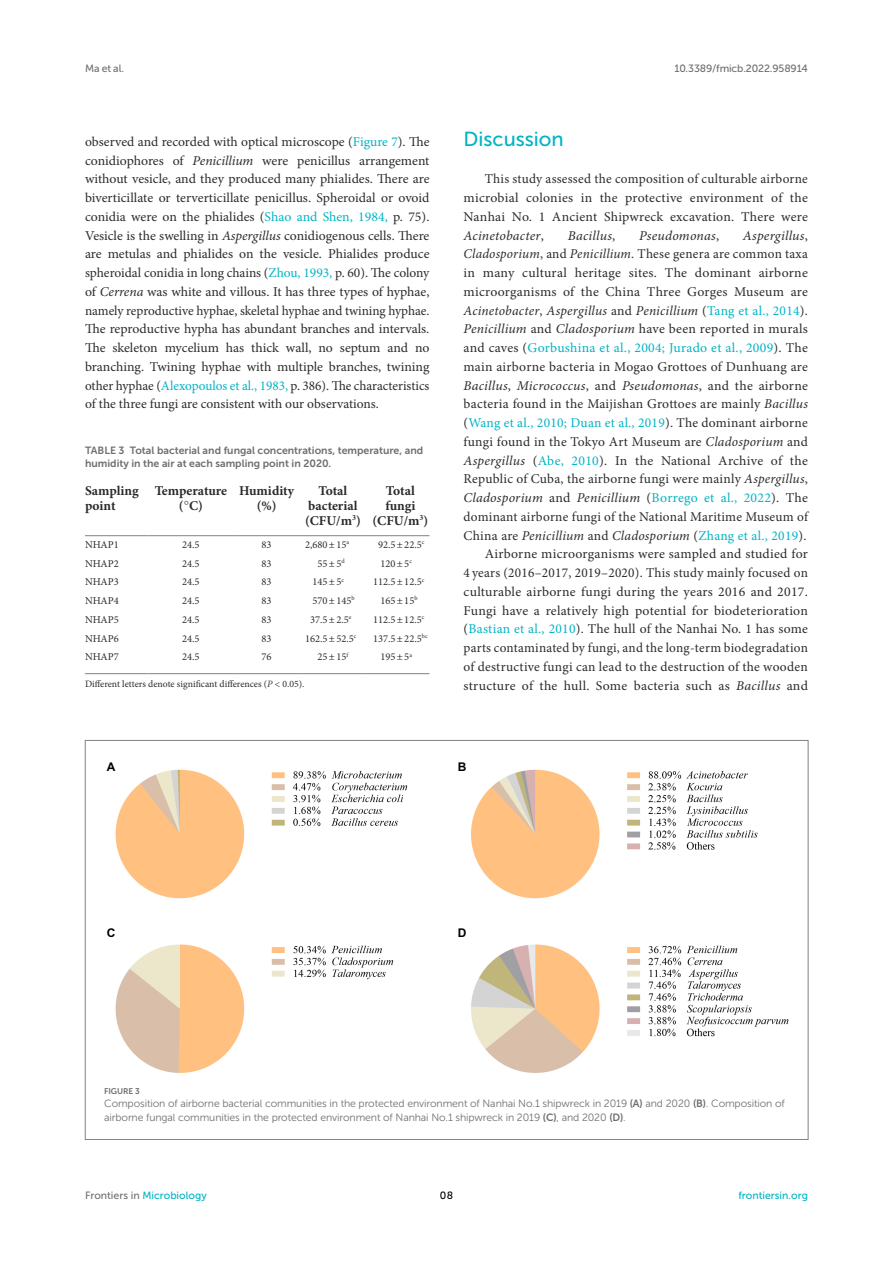
<style>
.page{position:relative;width:893px;height:1263px;background:#fff}
.page>*{position:absolute;margin:0;border:0;box-sizing:border-box;transform-origin:0 0}
.HEAD_1{font:20.25px "Museo Sans 500";color:#00b4c4}
.TEXT_FLUSH{font:13.5px/18.8px "Minion Pro";letter-spacing:.01em;color:#2b2b2a;text-align:justify}
.TEXT{font:13.5px/18.8px "Minion Pro";letter-spacing:.02em;color:#2b2b2a;text-align:justify}
.TB_CH{font:700 13.5px/15px "Minion Pro";color:#2b2b2a;text-align:center}
.TEXT_FLUSH-2{font:italic 13.5px "Minion Pro";letter-spacing:.015em;color:#2b2b2a}
.t1{font:700 12px "Arial";color:#000}
.FIG_LEG{font:10.5px/13.5px "Museo Sans 300";letter-spacing:-.01em;color:#706f70}
.TB_TX{font:10.5px "Minion Pro";color:#2b2b2a}
.TT{font:10.5px/13.5px "Museo Sans 700";color:#706f70}
.t2{font:10.5px "Museo Sans 500";color:#00b4c4}
.t3{font:10.5px "Museo Sans 500";letter-spacing:-.015em;color:#706f70}
.t4{font:10.5px "Museo Sans 500";color:#000}
.TFN{font:9.75px "Minion Pro";color:#2b2b2a}
.FIG_HD{font:8.25px "Museo Sans 700";letter-spacing:-.01em;color:#706f70}
.s1{color:#00b4c4}
.s2{font-style:italic}
.s3{font-style:normal}
.s4{font-family:"STIX";font-weight:400}
.s5{font-style:italic;color:#414042}
.s6{font-family:"Museo Sans 700"}
.s7{color:#706f70}
</style>
<div class="page">
<hr style="left:299px;top:673px;width:68px;height:1px;background:#808285">
<hr style="left:234px;top:673px;width:65px;height:1px;background:#808285">
<hr style="left:148px;top:673px;width:86px;height:1px;background:#808285">
<hr style="left:367px;top:673px;width:62px;height:1px;background:#808285">
<hr style="left:85px;top:673px;width:63px;height:1px;background:#808285">
<hr style="left:148px;top:535px;width:86px;height:1px;background:#808285">
<hr style="left:234px;top:535px;width:65px;height:1px;background:#808285">
<hr style="left:299px;top:535px;width:68px;height:1px;background:#808285">
<hr style="left:367px;top:535px;width:62px;height:1px;background:#808285">
<hr style="left:85px;top:535px;width:63px;height:1px;background:#808285">
<img style="left:115px;top:769px;width:674px;height:304px">
<p class="t3" style="left:85px;top:63px;width:40px">Ma et al.</p>
<p class="t3" style="left:674px;top:63px;width:135px">10.3389/fmicb.2022.958914</p>
<p class="TEXT_FLUSH" style="left:85px;top:132px;width:346px">observed and recorded with optical microscope (<span class="s1">Figure 7</span>). The conidiophores of <span class="s2">Penicillium</span> were penicillus arrangement without vesicle, and they produced many phialides. There are biverticillate or terverticillate penicillus. Spheroidal or ovoid conidia were on the phialides (<span class="s1">Shao and Shen, 1984,</span> p. 75).<br>Vesicle is the swelling in <span class="s2">Aspergillus</span> conidiogenous cells. There are metulas and phialides on the vesicle. Phialides produce spheroidal conidia in long chains (<span class="s1">Zhou, 1993,</span> p. 60). The colony of <span class="s2">Cerrena</span> was white and villous. It has three types of hyphae, namely reproductive hyphae, skeletal hyphae and twining hyphae.<br>The reproductive hypha has abundant branches and intervals.<br>The skeleton mycelium has thick wall, no septum and no branching. Twining hyphae with multiple branches, twining other hyphae (<span class="s1">Alexopoulos et al., 1983,</span> p. 386). The characteristics of the three fungi are consistent with our observations.</p>
<p class="HEAD_1" style="left:463px;top:128px;width:102px">Discussion</p>
<p class="TEXT_FLUSH" style="left:463px;top:170px;width:346px;text-indent:21px">This study assessed the composition of culturable airborne microbial colonies in the protective environment of the Nanhai No. 1 Ancient Shipwreck excavation. There were <span class="s2">Acinetobacter</span>,</p>
<p class="TEXT_FLUSH" style="left:463px;top:226px;width:346px;text-indent:279px"><span class="s2">Aspergillus</span>, <span class="s2">Cladosporium</span>, and <span class="s2">Penicillium</span>. These genera are common taxa in many cultural heritage sites. The dominant airborne microorganisms of the China Three Gorges Museum are <span class="s2">Acinetobacter</span>, <span class="s2">Aspergillus</span> and <span class="s2">Penicillium</span> (<span class="s1">Tang et al., 2014</span>).<br><span class="s2">Penicillium</span> and <span class="s2">Cladosporium</span> have been reported in murals and caves (<span class="s1">Gorbushina et al., 2004; Jurado et al., 2009</span>). The main airborne bacteria in Mogao Grottoes of Dunhuang are <span class="s2">Bacillus</span>, <span class="s2">Micrococcus</span>, and <span class="s2">Pseudomonas</span>, and the airborne bacteria found in the Maijishan Grottoes are mainly <span class="s2">Bacillus </span>(<span class="s1">Wang et al., 2010; Duan et al., 2019</span>). The dominant airborne fungi found in the Tokyo Art Museum are <span class="s2">Cladosporium</span> and <span class="s2">Aspergillus</span> (<span class="s1">Abe, 2010</span>). In the National Archive of the Republic of Cuba, the airborne fungi were mainly <span class="s2">Aspergillus</span>, <span class="s2">Cladosporium</span> and <span class="s2">Penicillium</span> (<span class="s1">Borrego et al., 2022</span>). The dominant airborne fungi of the National Maritime Museum of China are <span class="s2">Penicillium</span> and <span class="s2">Cladosporium</span> (<span class="s1">Zhang et al., 2019</span>).</p>
<p class="TEXT" style="left:463px;top:545px;width:346px;text-indent:21px">Airborne microorganisms were sampled and studied for 4 years (2016–2017, 2019–2020). This study mainly focused on culturable airborne fungi during the years 2016 and 2017.<br>Fungi have a relatively high potential for biodeterioration (<span class="s1">Bastian et al., 2010</span>). The hull of the Nanhai No. 1 has some parts contaminated by fungi, and the long-term biodegradation of destructive fungi can lead to the destruction of the wooden structure of the hull. Some bacteria such as <span class="s2">Bacillus</span> and</p>
<p class="TEXT_FLUSH-2" style="left:568px;top:226px;width:49px">Bacillus<span class="s3">,</span></p>
<p class="TEXT_FLUSH-2" style="left:639px;top:226px;width:81px">Pseudomonas<span class="s3">,</span></p>
<p class="TT" style="left:85px;top:443px;width:340px">TABLE 3 Total bacterial and fungal concentrations, temperature, and humidity in the air at each sampling point in 2020.</p>
<p class="TB_CH" style="left:85px;top:484px;width:55px;text-align:left">Sampling point</p>
<p class="TB_CH" style="left:155px;top:484px;width:74px">Temperature (<span class="s4">°</span>C)</p>
<p class="TB_CH" style="left:239px;top:484px;width:57px">Humidity (%)</p>
<p class="TB_CH" style="left:305px;top:484px;width:57px">Total bacterial (CFU/m<sup>3</sup>)</p>
<p class="TB_CH" style="left:373px;top:484px;width:57px">Total fungi (CFU/m<sup>3</sup>)</p>
<p class="TB_TX" style="left:85px;top:537px;width:35px">NHAP1</p>
<p class="TB_TX" style="left:182px;top:537px;width:19px">24.5</p>
<p class="TB_TX" style="left:262px;top:537px;width:12px">83</p>
<p class="TB_TX" style="left:305px;top:537px;width:46px">2,680±15<sup>a</sup></p>
<p class="TB_TX" style="left:378px;top:537px;width:48px">92.5±22.5<sup>c</sup></p>
<p class="TB_TX" style="left:85px;top:556px;width:35px">NHAP2</p>
<p class="TB_TX" style="left:182px;top:556px;width:19px">24.5</p>
<p class="TB_TX" style="left:262px;top:556px;width:12px">83</p>
<p class="TB_TX" style="left:318px;top:556px;width:29px">55±5<sup>d</sup></p>
<p class="TB_TX" style="left:380px;top:556px;width:33px">120±5<sup>c</sup></p>
<p class="TB_TX" style="left:85px;top:575px;width:35px">NHAP3</p>
<p class="TB_TX" style="left:182px;top:575px;width:19px">24.5</p>
<p class="TB_TX" style="left:262px;top:575px;width:12px">83</p>
<p class="TB_TX" style="left:312px;top:575px;width:33px">145±5<sup>c</sup></p>
<p class="TB_TX" style="left:373px;top:575px;width:53px">112.5±12.5<sup>c</sup></p>
<p class="TB_TX" style="left:85px;top:594px;width:35px">NHAP4</p>
<p class="TB_TX" style="left:182px;top:594px;width:19px">24.5</p>
<p class="TB_TX" style="left:262px;top:594px;width:12px">83</p>
<p class="TB_TX" style="left:312px;top:594px;width:44px">570±145<sup>b</sup></p>
<p class="TB_TX" style="left:380px;top:594px;width:39px">165±15<sup>b</sup></p>
<p class="TB_TX" style="left:85px;top:612px;width:35px">NHAP5</p>
<p class="TB_TX" style="left:182px;top:612px;width:19px">24.5</p>
<p class="TB_TX" style="left:262px;top:612px;width:12px">83</p>
<p class="TB_TX" style="left:310px;top:612px;width:43px">37.5±2.5<sup>e</sup></p>
<p class="TB_TX" style="left:373px;top:612px;width:53px">112.5±12.5<sup>c</sup></p>
<p class="TB_TX" style="left:85px;top:631px;width:35px">NHAP6</p>
<p class="TB_TX" style="left:182px;top:631px;width:19px">24.5</p>
<p class="TB_TX" style="left:262px;top:631px;width:12px">83</p>
<p class="TB_TX" style="left:305px;top:631px;width:53px">162.5±52.5<sup>c</sup></p>
<p class="TB_TX" style="left:373px;top:631px;width:56px">137.5±22.5<sup>bc</sup></p>
<p class="TB_TX" style="left:85px;top:650px;width:35px">NHAP7</p>
<p class="TB_TX" style="left:182px;top:650px;width:19px">24.5</p>
<p class="TB_TX" style="left:262px;top:650px;width:12px">76</p>
<p class="TB_TX" style="left:318px;top:650px;width:32px">25±15<sup>f</sup></p>
<p class="TB_TX" style="left:380px;top:650px;width:33px">195±5<sup>a</sup></p>
<p class="TFN" style="left:85px;top:678px;width:221px">Different letters denote significant differences (<span class="s5">P</span> &lt; 0.05).</p>
<p class="t1" style="left:107px;top:758px;width:10px">A</p>
<p class="t1" style="left:458px;top:758px;width:10px">B</p>
<p class="t1" style="left:107px;top:925px;width:10px">C</p>
<p class="t1" style="left:458px;top:925px;width:10px">D</p>
<p class="FIG_HD" style="left:104px;top:1086px;width:37px">FIGURE 3</p>
<p class="FIG_LEG" style="left:104px;top:1097px;width:682px">Composition of airborne bacterial communities in the protected environment of Nanhai No.1 shipwreck in 2019 <span class="s6">(A)</span> and 2020 <span class="s6">(B)</span>. Composition of airborne fungal communities in the protected environment of Nanhai No.1 shipwreck in 2019 <span class="s6">(C)</span>, and 2020 <span class="s6">(D)</span>.</p>
<p class="t2" style="left:85px;top:1190px;width:123px"><span class="s7">Frontiers in</span> Microbiology</p>
<p class="t4" style="left:440px;top:1190px;width:15px">08</p>
<p class="t2" style="left:738px;top:1190px;width:71px">frontiersin.org</p>
</div>
